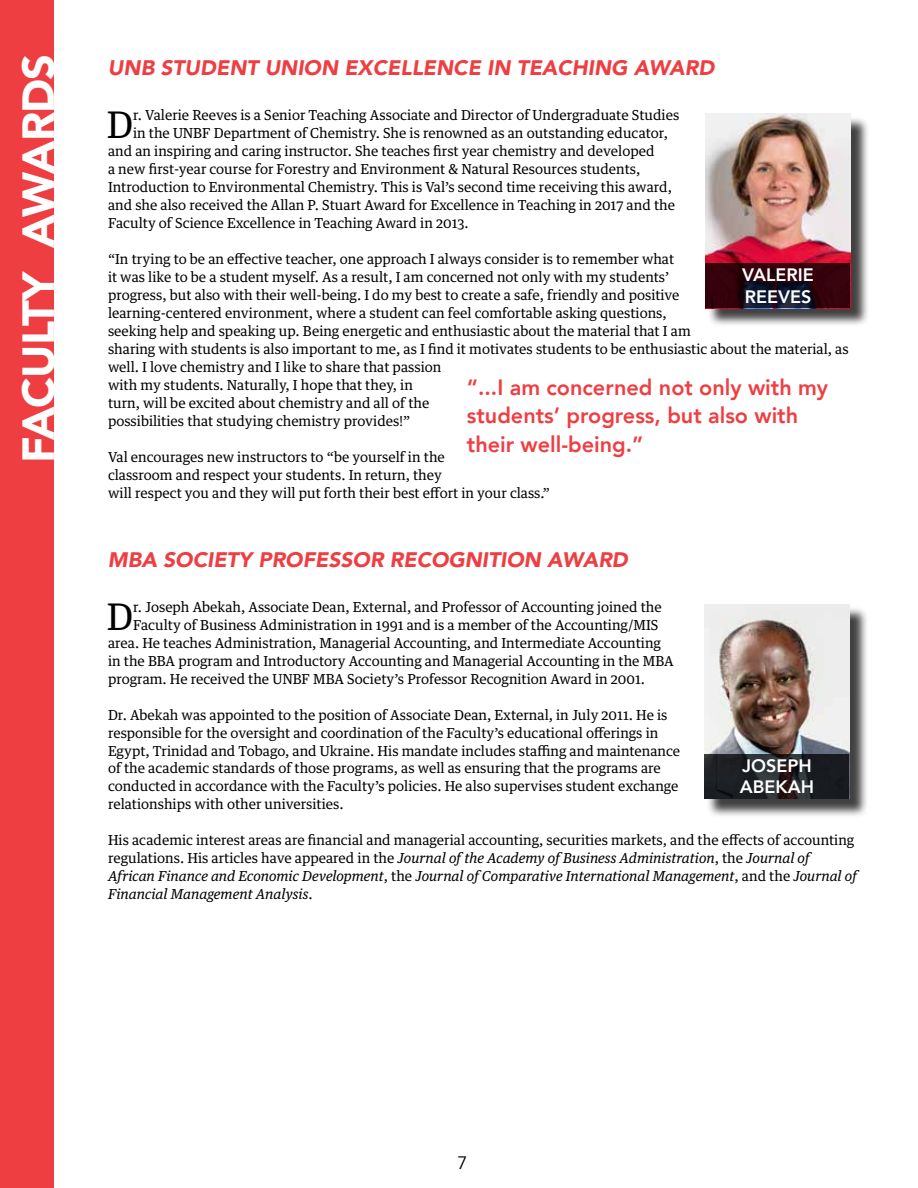
<style>
.page{position:relative;width:918px;height:1188px;background:#fff}
.page>*{position:absolute;margin:0;border:0;box-sizing:border-box;transform-origin:0 0}
.t1{font:900 45px "Avenir";letter-spacing:-.02em;color:#fff}
.t2{font:36.75px "Guardian Text Egyp";color:#000}
.t3{font:800 22.05px/28.5px "Avenir";color:#ef3e42}
.t4{font:italic 900 21px "Avenir";color:#ef3e42}
.t5{font:800 18px/21.6px "Avenir";color:#fff}
.t6{font:18px "Avenir";color:#000}
.t7{font:13.8px/18px "Guardian Text Egyp";color:#000}
.t8{font:italic 13.8px/18px "Guardian Text Egyp";color:#000}
.s1{font-style:normal}
</style>
<div class="page">
<div style="left:0;top:0;width:54px;height:1188px;background:#ef3e42"></div>
<div style="left:707px;top:116px;width:162px;height:211px;background:#000;opacity:.75"></div>
<img style="left:705px;top:114px;width:146px;height:194px">
<svg style="left:706px;top:263px;width:144px;height:45px;background:#290714"></svg>
<div style="left:706px;top:606px;width:162px;height:212px;background:#000;opacity:.75"></div>
<img style="left:704px;top:604px;width:146px;height:195px">
<svg style="left:705px;top:754px;width:144px;height:45px;background:#202125"></svg>
<h1 class="t1" style="left:0;top:463px;width:411px;rotate:-90deg">FACULTY AWARDS</h1>
<h3 class="t4" style="left:108px;top:50px;width:608px">UNB STUDENT UNION EXCELLENCE IN TEACHING AWARD</h3>
<h2 class="t2" style="left:107px;top:94px;width:28px">D</h2>
<p class="t7" style="left:133px;top:105px;width:548px">r. Valerie Reeves is a Senior Teaching Associate and Director of Undergraduate Studies</p>
<p class="t7" style="left:133px;top:123px;width:536px">in the UNBF Department of Chemistry. She is renowned as an outstanding educator,</p>
<p class="t7" style="left:108px;top:141px;width:548px">and an inspiring and caring instructor. She teaches first year chemistry and developed</p>
<p class="t7" style="left:108px;top:159px;width:534px">a new first-year course for Forestry and Environment &amp; Natural Resources students,</p>
<p class="t7" style="left:108px;top:177px;width:565px">Introduction to Environmental Chemistry. This is Val’s second time receiving this award,</p>
<p class="t7" style="left:108px;top:195px;width:569px">and she also received the Allan P. Stuart Award for Excellence in Teaching in 2017 and the</p>
<p class="t7" style="left:108px;top:213px;width:362px">Faculty of Science Excellence in Teaching Award in 2013.</p>
<p class="t7" style="left:108px;top:249px;width:742px">“In trying to be an effective teacher, one approach I always consider is to remember what<br>it was like to be a student myself. As a result, I am concerned not only with my students’<br>progress, but also with their well-being. I do my best to create a safe, friendly and positive<br>learning-centered environment, where a student can feel comfortable asking questions,<br>seeking help and speaking up. Being energetic and enthusiastic about the material that I am<br>sharing with students is also important to me, as I find it motivates students to be enthusiastic about the material, as well. I love chemistry and I like to share that passion<br>with my students. Naturally, I hope that they, in<br>turn, will be excited about chemistry and all of the<br>possibilities that studying chemistry provides!”</p>
<p class="t7" style="left:108px;top:447px;width:443px">Val encourages new instructors to “be yourself in the<br>classroom and respect your students. In return, they<br>will respect you and they will put forth their best effort in your class.”</p>
<h3 class="t5" style="left:742px;top:264px;width:73px">VALERIE<br>REEVES</h3>
<h3 class="t3" style="left:467px;top:373px;width:363px">“...I am concerned not only with my students’ progress, but also with their well-being.”</h3>
<h3 class="t4" style="left:108px;top:542px;width:521px">MBA SOCIETY PROFESSOR RECOGNITION AWARD</h3>
<h2 class="t2" style="left:107px;top:586px;width:28px">D</h2>
<p class="t7" style="left:133px;top:596px;width:530px">r. Joseph Abekah, Associate Dean, External, and Professor of Accounting joined the</p>
<p class="t7" style="left:133px;top:614px;width:527px">Faculty of Business Administration in 1991 and is a member of the Accounting/MIS</p>
<p class="t7" style="left:108px;top:632px;width:554px">area. He teaches Administration, Managerial Accounting, and Intermediate Accounting</p>
<p class="t7" style="left:108px;top:650px;width:567px">in the BBA program and Introductory Accounting and Managerial Accounting in the MBA</p>
<p class="t7" style="left:108px;top:668px;width:539px">program. He received the UNBF MBA Society’s Professor Recognition Award in 2001.</p>
<p class="t7" style="left:108px;top:704px;width:574px">Dr. Abekah was appointed to the position of Associate Dean, External, in July 2011. He is responsible for the oversight and coordination of the Faculty’s educational offerings in Egypt, Trinidad and Tobago, and Ukraine. His mandate includes staffing and maintenance of the academic standards of those programs, as well as ensuring that the programs are conducted in accordance with the Faculty’s policies. He also supervises student exchange relationships with other universities.</p>
<p class="t8" style="left:108px;top:830px;width:751px"><span class="s1">His academic interest areas are financial and managerial accounting, securities markets, and the effects of accounting regulations. His articles have appeared in the</span> Journal of the Academy of Business Administration<span class="s1">, the</span> Journal of African Finance and Economic Development<span class="s1">, the</span> Journal of Comparative International Management<span class="s1">, and the</span> Journal of Financial Management Analysis<span class="s1">.</span></p>
<h3 class="t5" style="left:740px;top:755px;width:76px">JOSEPH<br>ABEKAH</h3>
<h3 class="t6" style="left:457px;top:1152px;width:12px">7</h3>
</div>
